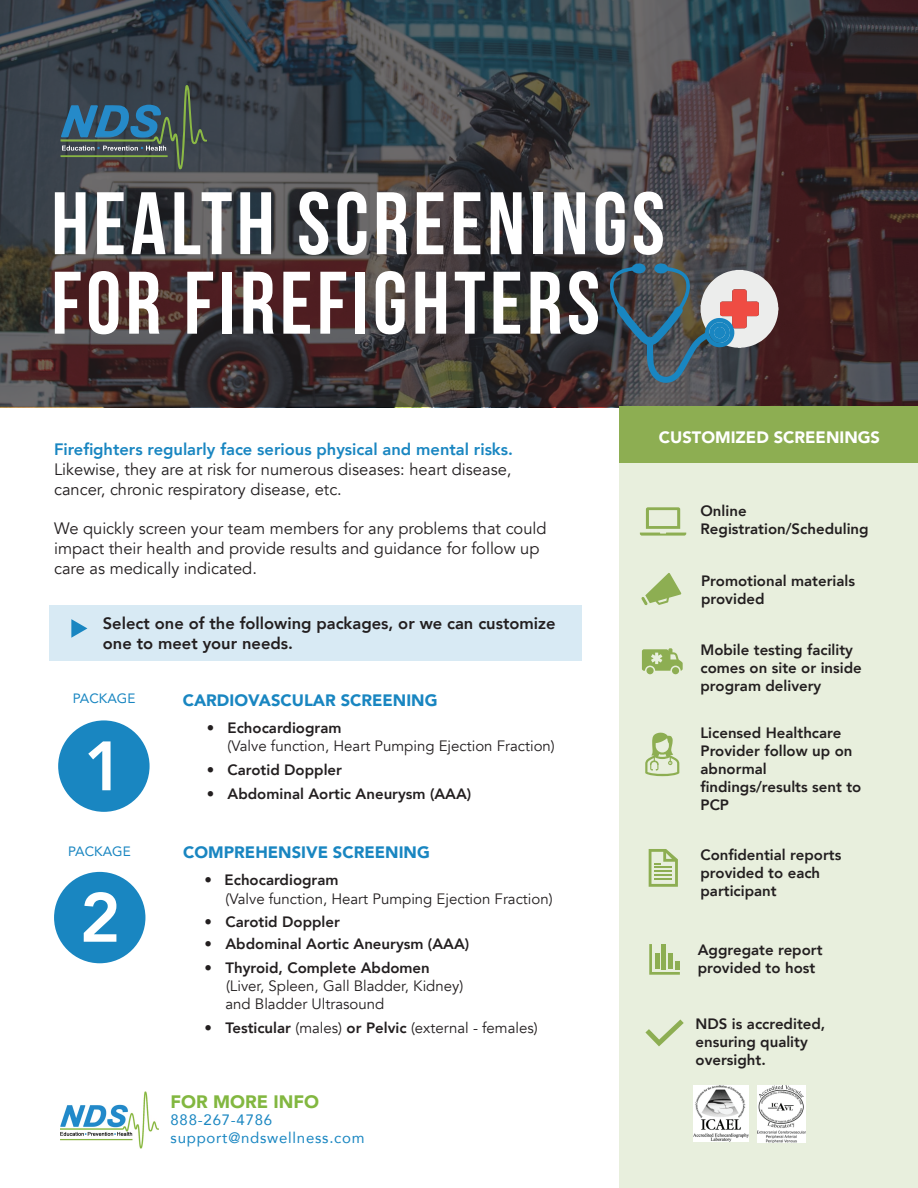
<style>
.page{position:relative;width:918px;height:1188px;background:#fff}
.page>*{position:absolute;margin:0;border:0;box-sizing:border-box;transform-origin:0 0}
.t1{font:88.5px/79.5px "Bebas Neue";letter-spacing:.05em;color:#fff}
.t2{font:800 69px "Avenir";color:#fff}
.t3{font:900 18px "Avenir";color:#82b740}
.t4{font:16.5px/19.8px "Avenir";color:#231f20}
.t5{font:800 16.5px/19.8px "Avenir";color:#231f20}
.t6{font:800 16.5px "Avenir";color:#1986c1}
.t7{font:900 16.5px "Avenir";color:#1986c1}
.t8{font:900 16.5px "Avenir";color:#fff}
.t9{font:800 15px/18px "Avenir";color:#231f20}
.t10{font:15px/19.5px "Avenir";color:#231f20}
.t11{font:15px/18px "Avenir";letter-spacing:.05em;color:#1986c1}
.t12{font:13.5px "Avenir";color:#1986c1}
.s1{font-weight:800}
</style>
<div class="page">
<img style="left:61px;top:1091px;width:98px;height:58px">
<svg style="left:0;top:0;width:918px;height:406px;background:#3e383c"></svg>
<svg style="left:609px;top:262px;width:170px;height:123px;background:#65676e"></svg>
<div style="left:714px;top:327px;width:11px;height:11px;background:#1986c1;border-radius:50%"></div>
<div style="left:58px;top:720px;width:92px;height:92px;background:#1986c1;border-radius:50%"></div>
<div style="left:54px;top:872px;width:91px;height:91px;background:#1986c1;border-radius:50%"></div>
<div style="left:620px;top:408px;width:298px;height:780px;background:#e8efdd"></div>
<div style="left:620px;top:406px;width:298px;height:57px;background:#8dae52"></div>
<img style="left:694px;top:1085px;width:55px;height:56px">
<img style="left:757px;top:1085px;width:48px;height:57px">
<div style="left:49px;top:605px;width:533px;height:56px;background:#d8eaf4"></div>
<svg style="left:71px;top:619px;width:16px;height:19px"></svg>
<svg style="left:61px;top:85px;width:146px;height:84px;background:#40575e"></svg>
<svg style="left:640px;top:507px;width:46px;height:29px"></svg>
<svg style="left:641px;top:573px;width:40px;height:32px"></svg>
<div style="left:647px;top:667px;width:7px;height:7px;background:#8dae52;border-radius:50%"></div>
<div style="left:672px;top:667px;width:7px;height:7px;background:#8dae52;border-radius:50%"></div>
<svg style="left:642px;top:648px;width:41px;height:23px"></svg>
<svg style="left:645px;top:732px;width:34px;height:44px"></svg>
<svg style="left:649px;top:849px;width:29px;height:38px"></svg>
<svg style="left:649px;top:944px;width:31px;height:31px"></svg>
<div style="left:655px;top:954px;width:5px;height:15px;background:#8dae52"></div>
<div style="left:661px;top:944px;width:5px;height:25px;background:#8dae52"></div>
<div style="left:668px;top:954px;width:5px;height:15px;background:#8dae52"></div>
<div style="left:675px;top:961px;width:5px;height:8px;background:#8dae52"></div>
<svg style="left:645px;top:1020px;width:39px;height:26px"></svg>
<h1 class="t1" style="left:51px;top:183px;width:615px">HEALTH SCREENINGS<br>FOR FIREFIGHTERS</h1>
<p class="t6" style="left:54px;top:436px;width:461px">Firefighters regularly face serious physical and mental risks.</p>
<p class="t4" style="left:54px;top:460px;width:459px">Likewise, they are at risk for numerous diseases: heart disease, cancer, chronic respiratory disease, etc.</p>
<p class="t4" style="left:54px;top:519px;width:494px">We quickly screen your team members for any problems that could impact their health and provide results and guidance for follow up care as medically indicated.</p>
<p class="t5" style="left:103px;top:614px;width:454px">Select one of the following packages, or we can customize one to meet your needs.</p>
<p class="t12" style="left:73px;top:688px;width:64px">PACKAGE</p>
<h2 class="t2" style="left:84px;top:713px;width:42px">1</h2>
<p class="t12" style="left:68px;top:841px;width:64px">PACKAGE</p>
<h2 class="t2" style="left:80px;top:864px;width:42px">2</h2>
<p class="t7" style="left:183px;top:686px;width:256px">CARDIOVASCULAR SCREENING</p>
<p class="t9" style="left:207px;top:719px;width:136px">• Echocardiogram</p>
<p class="t10" style="left:228px;top:736px;width:329px">(Valve function, Heart Pumping Ejection Fraction)</p>
<p class="t9" style="left:207px;top:761px;width:137px">• Carotid Doppler</p>
<p class="t9" style="left:207px;top:785px;width:266px">• Abdominal Aortic Aneurysm (AAA)</p>
<p class="t7" style="left:183px;top:838px;width:248px">COMPREHENSIVE SCREENING</p>
<p class="t10" style="left:225px;top:870px;width:329px;text-indent:-21px">• <span class="s1">Echocardiogram<br></span>(Valve function, Heart Pumping Ejection Fraction)</p>
<p class="t9" style="left:205px;top:913px;width:137px">• Carotid Doppler</p>
<p class="t9" style="left:205px;top:935px;width:266px">• Abdominal Aortic Aneurysm (AAA)</p>
<p class="t9" style="left:205px;top:959px;width:227px">• Thyroid, Complete Abdomen</p>
<p class="t10" style="left:225px;top:977px;width:239px;line-height:18px">(Liver, Spleen, Gall Bladder, Kidney) and Bladder Ultrasound</p>
<p class="t10" style="left:205px;top:1019px;width:335px"><span class="s1">• Testicular</span> (males) <span class="s1">or Pelvic</span> (external - females)</p>
<p class="t3" style="left:171px;top:1086px;width:150px">FOR MORE INFO</p>
<p class="t11" style="left:171px;top:1110px;width:196px">888-267-4786 support@ndswellness.com</p>
<p class="t8" style="left:659px;top:423px;width:223px">CUSTOMIZED SCREENINGS</p>
<p class="t9" style="left:701px;top:502px;width:170px">Online<br>Registration/Scheduling</p>
<p class="t9" style="left:701px;top:572px;width:155px">Promotional materials provided</p>
<p class="t9" style="left:701px;top:641px;width:163px">Mobile testing facility comes on site or inside program delivery</p>
<p class="t9" style="left:701px;top:724px;width:162px">Licensed Healthcare<br>Provider follow up on abnormal findings/results sent to<br>PCP</p>
<p class="t9" style="left:701px;top:846px;width:142px">Confidential reports provided to each participant</p>
<p class="t9" style="left:698px;top:941px;width:126px">Aggregate report provided to host</p>
<p class="t9" style="left:696px;top:1015px;width:131px">NDS is accredited, ensuring quality oversight.</p>
</div>
